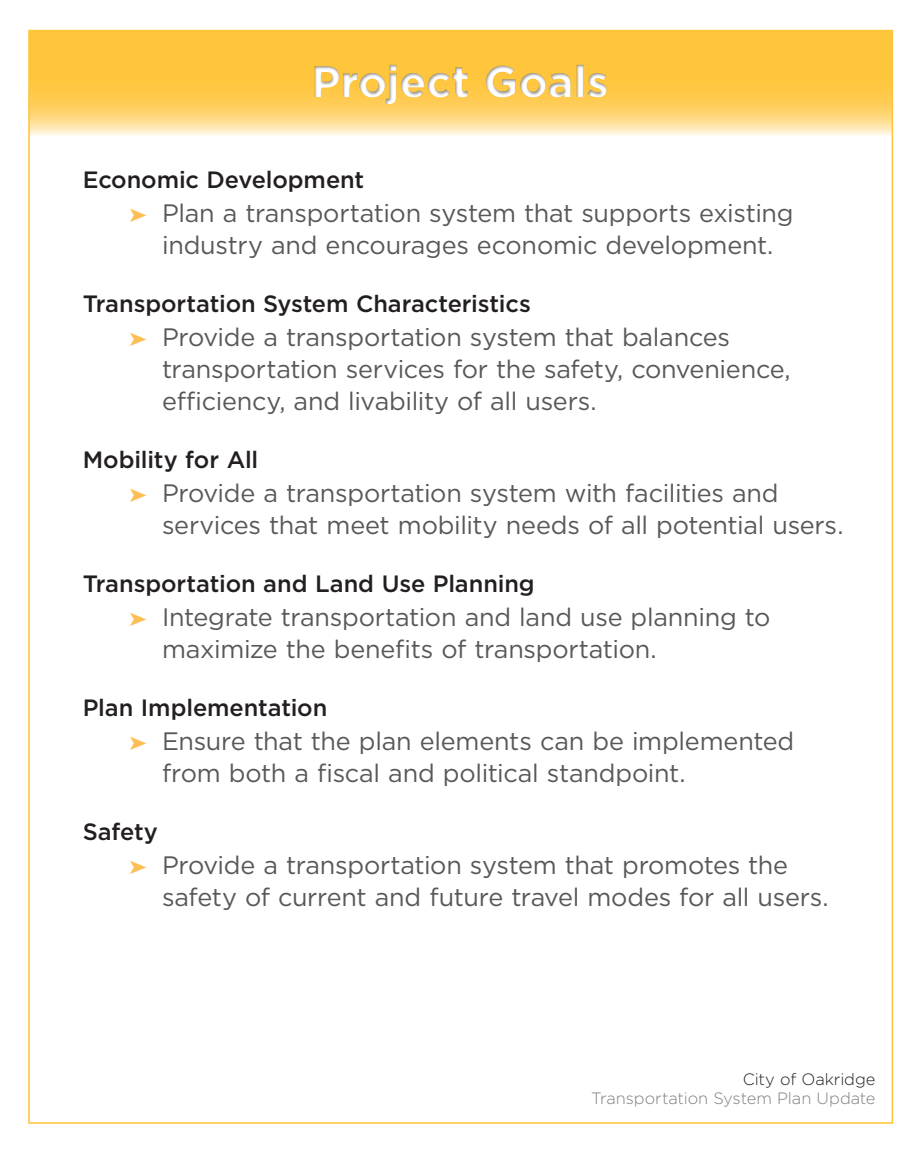
<style>
.page{position:relative;width:922px;height:1152px;background:#fff}
.page>*{position:absolute;margin:0;border:0;box-sizing:border-box;transform-origin:0 0}
.t1{font:700 44px "Gotham";letter-spacing:-.005em;color:#fff}
.t2{font:25.2px/32px "Gotham";letter-spacing:-.01em;color:#57585a}
.Subhead_2{font:500 23.6px "Gotham";letter-spacing:-.005em;color:#231f20}
.t3{font:300 16.4px "Gotham";letter-spacing:-.005em;color:#808080}
.t4{font:300 16.4px "Gotham";letter-spacing:-.005em;color:#231f20}
.s1{font-family:"Dixieland Normal";font-size:19.2px;color:#fdbe56}
</style>
<div class="page">
<svg style="left:29px;top:31px;width:862px;height:105px;background:#ffd573"></svg>
<div style="left:26px;top:52px;width:864px;height:59px;background:#231f20;opacity:.5"></div>
<h1 class="t1" style="left:311px;top:52px;width:299px">Project Goals</h1>
<p class="Subhead_2" style="left:83px;top:164px;width:283px">Economic Development</p>
<p class="t2" style="left:130px;top:197px;width:665px;text-align:center"><span class="s1">¥</span> Plan a transportation system that supports existing industry and encourages economic development.</p>
<p class="Subhead_2" style="left:83px;top:288px;width:449px">Transportation System Characteristics</p>
<p class="t2" style="left:162px;top:321px;width:630px;text-indent:-32px"><span class="s1">¥</span> Provide a transportation system that balances transportation services for the safety, convenience, efficiency, and livability of all users.</p>
<p class="Subhead_2" style="left:83px;top:444px;width:177px">Mobility for All</p>
<p class="t2" style="left:162px;top:477px;width:683px;text-indent:-32px"><span class="s1">¥</span> Provide a transportation system with facilities and services that meet mobility needs of all potential users.</p>
<p class="Subhead_2" style="left:83px;top:568px;width:453px">Transportation and Land Use Planning</p>
<p class="t2" style="left:162px;top:601px;width:610px;text-indent:-32px"><span class="s1">¥</span> Integrate transportation and land use planning to maximize the benefits of transportation.</p>
<p class="Subhead_2" style="left:83px;top:692px;width:246px">Plan Implementation</p>
<p class="t2" style="left:162px;top:725px;width:633px;text-indent:-32px"><span class="s1">¥</span> Ensure that the plan elements can be implemented from both a fiscal and political standpoint.</p>
<p class="Subhead_2" style="left:83px;top:816px;width:77px">Safety</p>
<p class="t2" style="left:162px;top:849px;width:668px;text-indent:-32px"><span class="s1">¥</span> Provide a transportation system that promotes the safety of current and future travel modes for all users.</p>
<p class="t4" style="left:742px;top:1069px;width:134px">City of Oakridge</p>
<p class="t3" style="left:591px;top:1088px;width:286px">Transportation System Plan Update</p>
</div>
